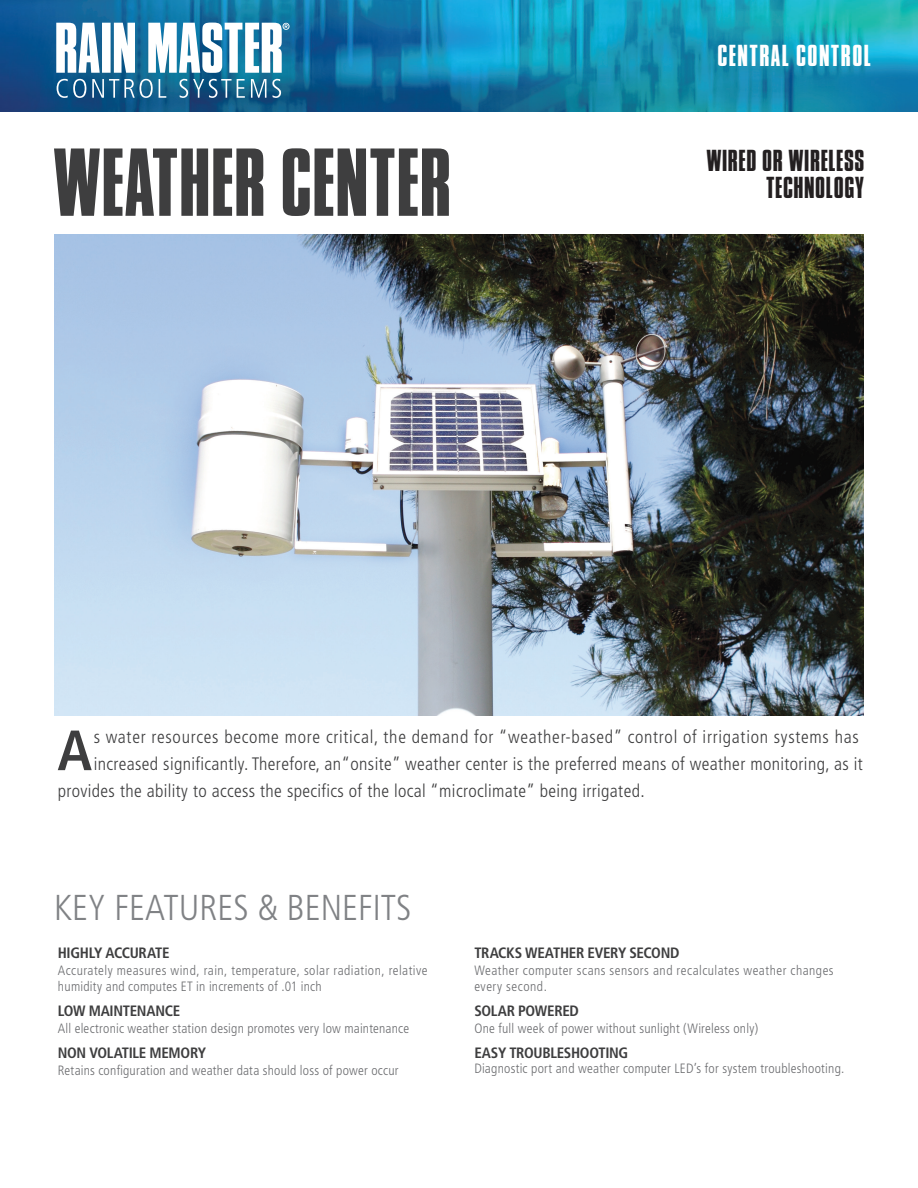
<style>
.page{position:relative;width:918px;height:1188px;background:#fff}
.page>*{position:absolute;margin:0;border:0;box-sizing:border-box;transform-origin:0 0}
.t1{font:84px "Compacta SHOP";letter-spacing:.03em;color:#3e3e3f}
.bullets{font:700 condensed 56.7px "Frutiger";color:#3e3e3f}
.t2{font:300 condensed 36px "Frutiger";color:#808285}
.t3{font:26.55px "Compacta SHOP";letter-spacing:.05em;color:#231f20}
.t4{font:26.55px "Compacta SHOP";letter-spacing:.08em;color:#fff}
.bullets-2{font:300 condensed 18px "Frutiger";letter-spacing:.02em;color:#3e3e3f}
.bullets-3{font:300 condensed 18px "Frutiger";letter-spacing:.04em;color:#3e3e3f}
.bullets-4{font:700 condensed 15px "Frutiger";letter-spacing:-.02em;color:#3e3e3f}
.bullets-5{font:300 condensed 13.5px/16.5px "Frutiger";letter-spacing:.02em;color:#6c6d70}
</style>
<div class="page">
<img style="left:0;top:0;width:918px;height:111px">
<svg style="left:57px;top:79px;width:224px;height:19px;background:#3f7a9e"></svg>
<svg style="left:56px;top:23px;width:234px;height:50px"></svg>
<img style="left:54px;top:235px;width:810px;height:481px">
<p class="t1" style="left:54px;top:130px;width:398px">WEATHER CENTER</p>
<p class="t4" style="left:718px;top:38px;width:154px">CENTRAL CONTROL</p>
<p class="t3" style="left:707px;top:144px;width:159px">WIRED OR WIRELESS</p>
<p class="t3" style="left:766px;top:170px;width:99px">TECHNOLOGY</p>
<p class="bullets" style="left:57px;top:717px;width:36px">A</p>
<p class="bullets-3" style="left:94px;top:727px;width:767px">s water resources become more critical, the demand for “weather-based” control of irrigation systems has</p>
<p class="bullets-2" style="left:94px;top:754px;width:771px">increased significantly. Therefore, an“onsite” weather center is the preferred means of weather monitoring, as it</p>
<p class="bullets-2" style="left:58px;top:781px;width:588px">provides the ability to access the specifics of the local “microclimate” being irrigated.</p>
<p class="t2" style="left:54px;top:887px;width:359px">KEY FEATURES &amp; BENEFITS</p>
<p class="bullets-4" style="left:58px;top:944px;width:113px">HIGHLY ACCURATE</p>
<p class="bullets-5" style="left:58px;top:962px;width:371px">Accurately measures wind, rain, temperature, solar radiation, relative humidity and computes ET in increments of .01 inch</p>
<p class="bullets-4" style="left:58px;top:1002px;width:124px">LOW MAINTENANCE</p>
<p class="bullets-5" style="left:58px;top:1020px;width:353px">All electronic weather station design promotes very low maintenance</p>
<p class="bullets-4" style="left:58px;top:1044px;width:150px">NON VOLATILE MEMORY</p>
<p class="bullets-5" style="left:58px;top:1062px;width:342px">Retains configuration and weather data should loss of power occur</p>
<p class="bullets-4" style="left:474px;top:944px;width:207px">TRACKS WEATHER EVERY SECOND</p>
<p class="bullets-5" style="left:474px;top:962px;width:361px">Weather computer scans sensors and recalculates weather changes every second.</p>
<p class="bullets-4" style="left:474px;top:1002px;width:106px">SOLAR POWERED</p>
<p class="bullets-5" style="left:474px;top:1020px;width:285px">One full week of power without sunlight (Wireless only)</p>
<p class="bullets-4" style="left:474px;top:1044px;width:155px">EASY TROUBLESHOOTING</p>
<p class="bullets-5" style="left:474px;top:1060px;width:371px">Diagnostic port and weather computer LED’s for system troubleshooting.</p>
</div>
